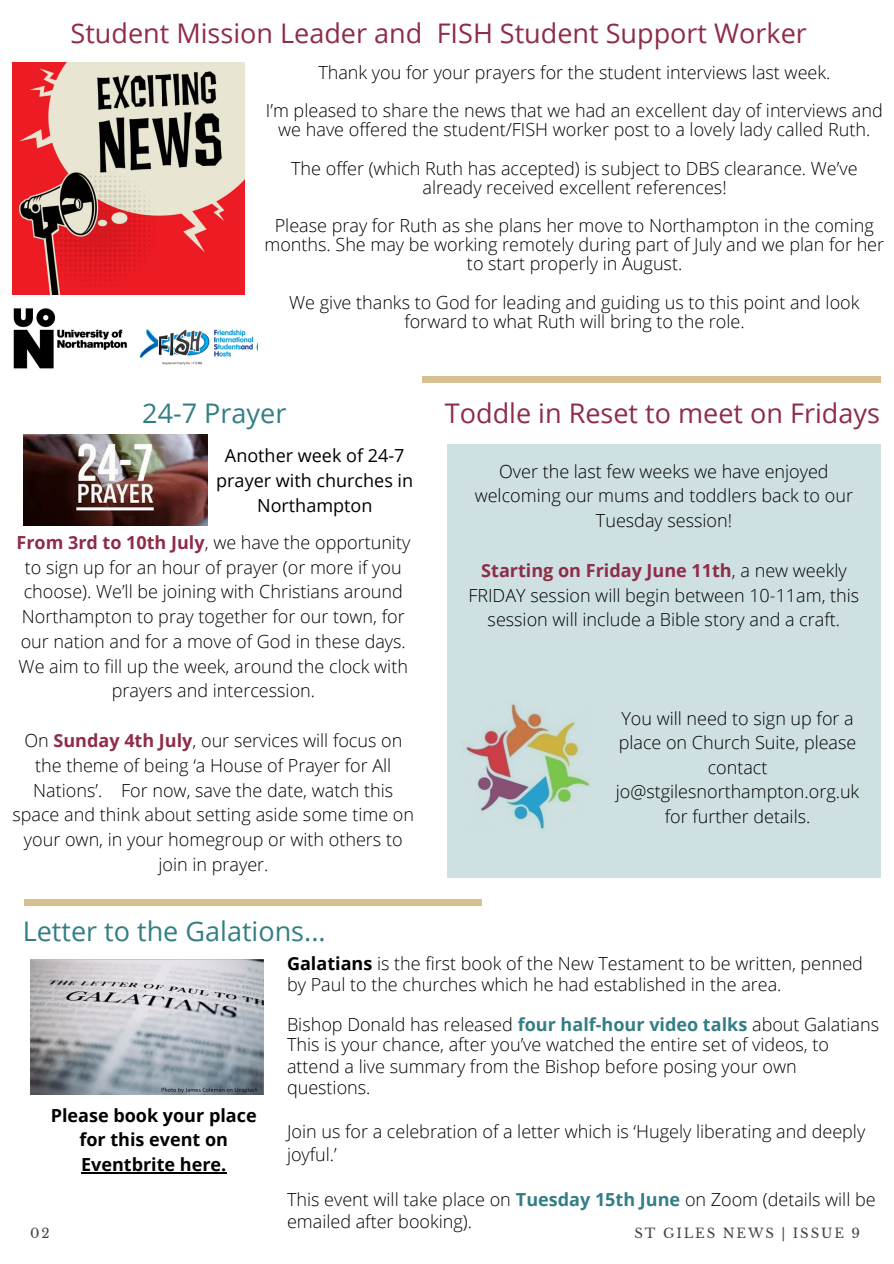
<style>
.page{position:relative;width:894px;height:1264px;background:#fff}
.page>*{position:absolute;margin:0;border:0;box-sizing:border-box;transform-origin:0 0}
.t1{font:27px "Open Sans";color:#8f2c48}
.t2{font:27px "Open Sans";color:#327e84}
.t3{font:300 18px/24.8px "Open Sans";color:#000;text-align:center}
.t4{font:18px/24.8px "Open Sans";color:#000;text-align:center}
.t5{font:700 18px/24.8px "Open Sans";color:#000;text-align:center}
.t6{font:13.2px "Libre Baskerville";letter-spacing:.14em;color:#444440}
.s1{font-weight:700;color:#8f2c48}
.s2{font-weight:700}
.s3{font-weight:700;color:#327e84}
</style>
<div class="page">
<img style="left:13px;top:308px;width:114px;height:61px">
<img style="left:139px;top:329px;width:118px;height:36px">
<div style="left:447px;top:444px;width:433px;height:433px;background:#cee0e2"></div>
<div style="left:422px;top:377px;width:457px;height:5px;background:#d7c190"></div>
<img style="left:12px;top:62px;width:232px;height:232px">
<img style="left:24px;top:434px;width:183px;height:91px">
<div style="left:24px;top:899px;width:457px;height:6px;background:#d7c190"></div>
<img style="left:30px;top:959px;width:233px;height:135px">
<hr style="left:81px;top:1172px;width:145px;height:1px;background:#000">
<p class="t1" style="left:71px;top:14px;width:737px">Student Mission Leader and FISH Student Support Worker</p>
<p class="t3" style="left:318px;top:60px;width:513px">Thank you for your prayers for the student interviews last week.</p>
<p class="t3" style="left:266px;top:101px;width:618px;line-height:19.2px">I’m pleased to share the news that we had an excellent day of interviews and we have offered the student/FISH worker post to a lovely lady called Ruth.</p>
<p class="t3" style="left:291px;top:158px;width:567px;line-height:19.2px">The offer (which Ruth has accepted) is subject to DBS clearance. We’ve already received excellent references!</p>
<p class="t3" style="left:264px;top:215px;width:621px;line-height:19.2px">Please pray for Ruth as she plans her move to Northampton in the coming months. She may be working remotely during part of July and we plan for her to start properly in August.</p>
<p class="t3" style="left:289px;top:292px;width:571px;line-height:19.2px">We give thanks to God for leading and guiding us to this point and look forward to what Ruth will bring to the role.</p>
<p class="t2" style="left:142px;top:394px;width:146px">24-7 Prayer</p>
<p class="t1" style="left:445px;top:394px;width:436px">Toddle in Reset to meet on Fridays</p>
<p class="t4" style="left:216px;top:442px;width:198px">Another week of 24-7 prayer with churches in<br>Northampton</p>
<p class="t3" style="left:474px;top:458px;width:380px">Over the last few weeks we have enjoyed welcoming our mums and toddlers back to our<br>Tuesday session!</p>
<p class="t3" style="left:468px;top:557px;width:392px"><span class="s1">Starting on Friday June 11th</span>, a new weekly<br>FRIDAY session will begin between 10-11am, this session will include a Bible story and a craft.</p>
<p class="t3" style="left:16px;top:529px;width:395px"><span class="s1">From 3rd to 10th July</span>, we have the opportunity to sign up for an hour of prayer (or more if you choose). We’ll be joining with Christians around Northampton to pray together for our town, for our nation and for a move of God in these days.<br>We aim to fill up the week, around the clock with prayers and intercession.</p>
<p class="t3" style="left:12px;top:727px;width:403px">On <span class="s1">Sunday 4th July</span>, our services will focus on the theme of being ‘a House of Prayer for All Nations’. For now, save the date, watch this space and think about setting aside some time on your own, in your homegroup or with others to join in prayer.</p>
<p class="t3" style="left:615px;top:705px;width:245px">You will need to sign up for a place on Church Suite, please contact jo@stgilesnorthampton.org.uk for further details.</p>
<p class="t2" style="left:23px;top:912px;width:304px">Letter to the Galations...</p>
<p class="t3" style="left:287px;top:953px;width:577px;line-height:20.2px;text-align:left"><span class="s2">Galatians</span> is the first book of the New Testament to be written, penned by Paul to the churches which he had established in the area.</p>
<p class="t3" style="left:287px;top:1011px;width:593px">Bishop Donald has released <span class="s3">four half-hour video talks</span> about Galatians</p>
<p class="t3" style="left:287px;top:1033px;width:543px;line-height:21.5px;text-align:left">This is your chance, after you’ve watched the entire set of videos, to attend a live summary from the Bishop before posing your own questions.</p>
<p class="t3" style="left:287px;top:1119px;width:579px;line-height:22.5px;text-align:left">Join us for a celebration of a letter which is ‘Hugely liberating and deeply joyful.’</p>
<p class="t3" style="left:287px;top:1187px;width:590px;line-height:22.5px;text-align:left">This event will take place on <span class="s3">Tuesday 15th June</span> on Zoom (details will be emailed after booking).</p>
<p class="t5" style="left:51px;top:1102px;width:207px">Please book your place for this event on<br>Eventbrite here.</p>
<p class="t6" style="left:30px;top:1225px;width:21px">02</p>
<p class="t6" style="left:634px;top:1225px;width:227px">ST GILES NEWS | ISSUE 9</p>
</div>
